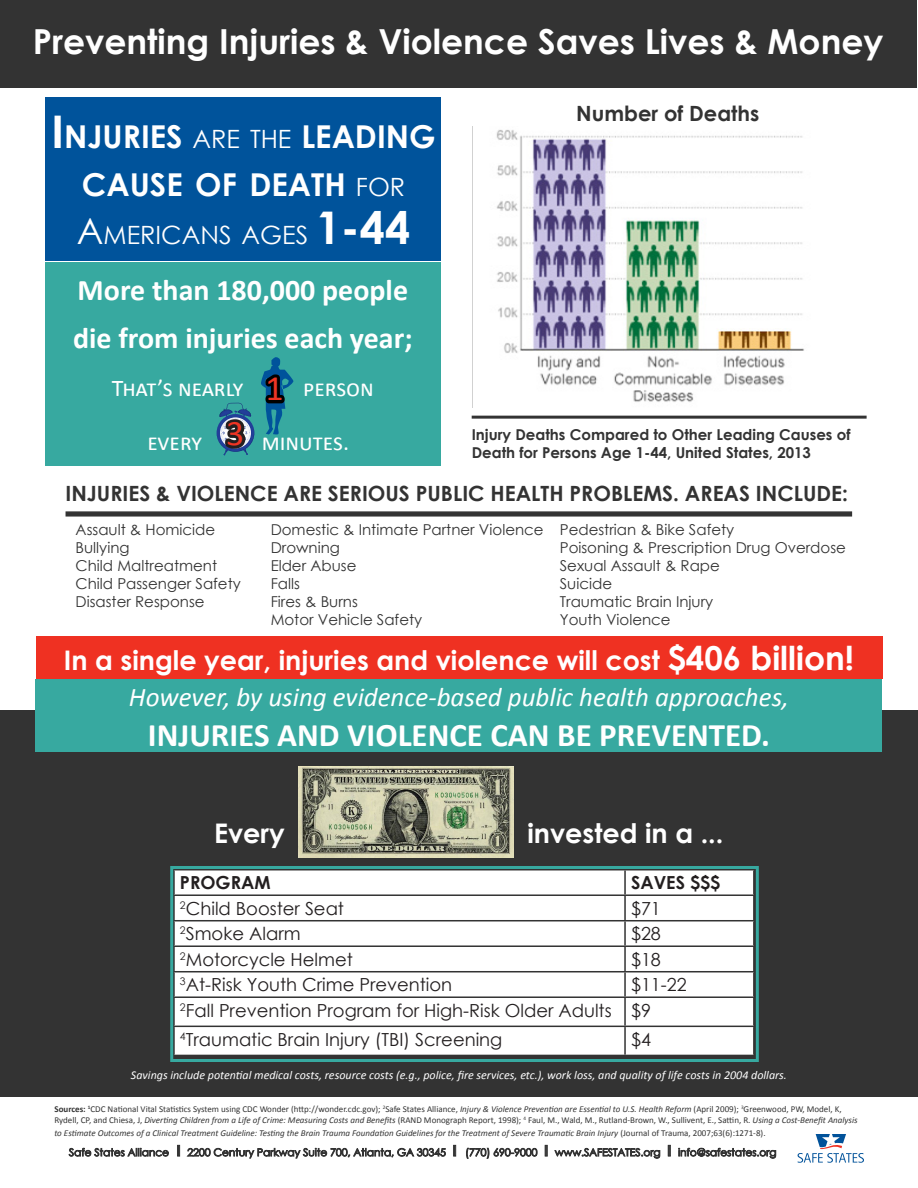
<style>
.page{position:relative;width:918px;height:1188px;background:#fff}
.page>*{position:absolute;margin:0;border:0;box-sizing:border-box;transform-origin:0 0}
.t1{font:36px "Calibri";color:#ee3524}
.t2{font:700 34.5px "Century Gothic";color:#fff}
.t3{font:700 33px "Calibri";color:#fff}
.t4{font:700 31.5px/48px "Century Gothic";color:#fff;text-align:center}
.t5{font:700 30px "Calibri";color:#fff}
.t6{font:700 27px "Century Gothic";color:#fff}
.t7{font:italic 27px "Calibri";color:#fff}
.t8{font:25.2px "Century Gothic";color:#fff}
.t9{font:24px "Calibri";color:#fff}
.t10{font:700 21px "Century Gothic";color:#333}
.t11{font:18px "Century Gothic";color:#231f20}
.t12{font:700 18px "Century Gothic";color:#231f20}
.t13{font:15px "Century Gothic";color:#333}
.t14{font:700 15px/18px "Century Gothic";color:#333}
.t15{font:italic 12px "Calibri";color:#fff}
.t16{font:9px/10.8px "Calibri";color:#333}
.t17{font:italic 9px "Calibri";color:#333}
.s1{font-size:45px}
.s2{font-weight:400;font-size:25.2px}
.s3{font-size:36px}
.s4{font-weight:700;font-size:45px}
.s5{font-size:33px}
.s6{font-weight:700}
.s7{font-style:italic}
.s8{font-style:normal}
</style>
<div class="page">
<div style="left:0;top:710px;width:918px;height:386px;background:#333"></div>
<div style="left:45px;top:97px;width:396px;height:164px;background:#00539b"></div>
<div style="left:1px;top:1px;width:916px;height:87px;background:#333"></div>
<div style="left:45px;top:262px;width:396px;height:203px;background:#37a9a0"></div>
<svg style="left:261px;top:357px;width:33px;height:78px"></svg>
<svg style="left:217px;top:403px;width:37px;height:52px"></svg>
<div style="left:175px;top:870px;width:578px;height:50px;background:#fff"></div>
<div style="left:175px;top:921px;width:578px;height:134px;background:#fff"></div>
<hr style="left:624px;top:870px;width:2px;height:24px;background:#333">
<hr style="left:173px;top:894px;width:452px;height:2px;background:#333">
<hr style="left:625px;top:894px;width:130px;height:2px;background:#333">
<hr style="left:624px;top:896px;width:2px;height:24px;background:#333">
<hr style="left:624px;top:921px;width:2px;height:24px;background:#333">
<hr style="left:173px;top:945px;width:452px;height:2px;background:#333">
<hr style="left:625px;top:945px;width:130px;height:2px;background:#333">
<hr style="left:624px;top:947px;width:2px;height:24px;background:#333">
<hr style="left:173px;top:971px;width:452px;height:1px;background:#333">
<hr style="left:625px;top:971px;width:130px;height:1px;background:#333">
<hr style="left:624px;top:972px;width:2px;height:24px;background:#333">
<hr style="left:173px;top:996px;width:452px;height:2px;background:#333">
<hr style="left:625px;top:996px;width:130px;height:2px;background:#333">
<hr style="left:624px;top:998px;width:2px;height:28px;background:#333">
<hr style="left:173px;top:1026px;width:452px;height:1px;background:#333">
<hr style="left:625px;top:1026px;width:130px;height:1px;background:#333">
<hr style="left:624px;top:1027px;width:2px;height:28px;background:#333">
<div style="left:170px;top:866px;width:589px;height:196px;border:3px solid #37a9a0"></div>
<div style="left:36px;top:679px;width:846px;height:73px;background:#37a9a0"></div>
<div style="left:36px;top:636px;width:846px;height:43px;background:#ef3122"></div>
<svg style="left:66px;top:511px;width:786px;height:6px;background:#4f4f4f"></svg>
<svg style="left:68px;top:1147px;width:101px;height:10px"></svg>
<svg style="left:178px;top:1145px;width:2px;height:11px"></svg>
<svg style="left:187px;top:1147px;width:259px;height:12px"></svg>
<svg style="left:454px;top:1145px;width:2px;height:11px"></svg>
<svg style="left:466px;top:1147px;width:72px;height:12px"></svg>
<svg style="left:545px;top:1145px;width:2px;height:11px"></svg>
<svg style="left:554px;top:1148px;width:107px;height:11px"></svg>
<svg style="left:668px;top:1145px;width:2px;height:11px"></svg>
<svg style="left:678px;top:1147px;width:99px;height:12px"></svg>
<img style="left:298px;top:766px;width:216px;height:91px">
<svg style="left:798px;top:1134px;width:66px;height:29px"></svg>
<img style="left:472px;top:126px;width:332px;height:282px">
<hr style="left:472px;top:416px;width:395px;height:3px;background:#333">
<p class="t2" style="left:33px;top:15px;width:852px">Preventing Injuries &amp; Violence Saves Lives &amp; Money</p>
<p class="t4" style="left:52px;top:111px;width:386px"><span class="s1">I</span>NJURIES <span class="s2">ARE THE</span> LEADING<br>CAUSE OF DEATH <span class="s2">FOR</span></p>
<p class="t8" style="left:77px;top:217px;width:335px"><span class="s3">A</span>MERICANS AGES <span class="s4">1-44</span></p>
<p class="t5" style="left:78px;top:271px;width:332px">More than 180,000 people</p>
<p class="t5" style="left:73px;top:319px;width:341px">die from injuries each year;</p>
<p class="t9" style="left:112px;top:373px;width:133px">That’s nearly</p>
<p class="t9" style="left:303px;top:373px;width:72px">person</p>
<p class="t1" style="left:265px;top:366px;width:20px">1</p>
<p class="t1" style="left:226px;top:411px;width:20px">3</p>
<p class="t9" style="left:147px;top:427px;width:56px">every</p>
<p class="t9" style="left:262px;top:427px;width:89px">minutes.</p>
<p class="t10" style="left:576px;top:97px;width:185px">Number of Deaths</p>
<p class="t14" style="left:472px;top:425px;width:380px">Injury Deaths Compared to Other Leading Causes of<br>Death for Persons Age 1-44, United States, 2013</p>
<p class="t10" style="left:65px;top:478px;width:784px">INJURIES &amp; VIOLENCE ARE SERIOUS PUBLIC HEALTH PROBLEMS. AREAS INCLUDE:</p>
<p class="t13" style="left:76px;top:519px;width:141px">Assault &amp; Homicide</p>
<p class="t13" style="left:76px;top:537px;width:56px">Bullying</p>
<p class="t13" style="left:76px;top:555px;width:143px">Child Maltreatment</p>
<p class="t13" style="left:76px;top:573px;width:167px">Child Passenger Safety</p>
<p class="t13" style="left:76px;top:591px;width:130px">Disaster Response</p>
<p class="t13" style="left:271px;top:519px;width:275px">Domestic &amp; Intimate Partner Violence</p>
<p class="t13" style="left:271px;top:537px;width:71px">Drowning</p>
<p class="t13" style="left:271px;top:555px;width:87px">Elder Abuse</p>
<p class="t13" style="left:271px;top:573px;width:31px">Falls</p>
<p class="t13" style="left:271px;top:591px;width:89px">Fires &amp; Burns</p>
<p class="t13" style="left:271px;top:609px;width:153px">Motor Vehicle Safety</p>
<p class="t13" style="left:560px;top:519px;width:176px">Pedestrian &amp; Bike Safety</p>
<p class="t13" style="left:560px;top:537px;width:288px">Poisoning &amp; Prescription Drug Overdose</p>
<p class="t13" style="left:560px;top:555px;width:162px">Sexual Assault &amp; Rape</p>
<p class="t13" style="left:560px;top:573px;width:54px">Suicide</p>
<p class="t13" style="left:560px;top:591px;width:155px">Traumatic Brain Injury</p>
<p class="t13" style="left:560px;top:609px;width:112px">Youth Violence</p>
<p class="t6" style="left:64px;top:640px;width:792px">In a single year, injuries and violence will cost <span class="s5">$406 billion!</span></p>
<p class="t7" style="left:129px;top:679px;width:662px">However, by using evidence-based public health approaches,</p>
<p class="t3" style="left:148px;top:714px;width:624px">INJURIES AND VIOLENCE CAN BE PREVENTED.</p>
<p class="t6" style="left:214px;top:812px;width:72px">Every</p>
<p class="t6" style="left:527px;top:813px;width:198px">invested in a ...</p>
<p class="t12" style="left:180px;top:869px;width:92px">PROGRAM</p>
<p class="t12" style="left:631px;top:869px;width:91px">SAVES $$$</p>
<p class="t11" style="left:180px;top:896px;width:166px"><sup>2</sup>Child Booster Seat</p>
<p class="t11" style="left:631px;top:896px;width:31px">$71</p>
<p class="t11" style="left:180px;top:921px;width:122px"><sup>2</sup>Smoke Alarm</p>
<p class="t11" style="left:631px;top:921px;width:31px">$28</p>
<p class="t11" style="left:180px;top:947px;width:174px"><sup>2</sup>Motorcycle Helmet</p>
<p class="t11" style="left:631px;top:947px;width:31px">$18</p>
<p class="t11" style="left:180px;top:972px;width:274px"><sup>3</sup>At-Risk Youth Crime Prevention</p>
<p class="t11" style="left:631px;top:972px;width:57px">$11-22</p>
<p class="t11" style="left:180px;top:998px;width:433px"><sup>2</sup>Fall Prevention Program for High-Risk Older Adults</p>
<p class="t11" style="left:631px;top:998px;width:21px">$9</p>
<p class="t11" style="left:180px;top:1027px;width:324px"><sup>4</sup>Traumatic Brain Injury (TBI) Screening</p>
<p class="t11" style="left:631px;top:1027px;width:21px">$4</p>
<p class="t15" style="left:131px;top:1067px;width:657px">Savings include potential medical costs, resource costs (e.g., police, fire services, etc.), work loss, and quality of life costs in 2004 dollars.</p>
<p class="t16" style="left:54px;top:1104px;width:805px"><span class="s6">Sources:</span> <sup>1</sup>CDC National Vital Statistics System using CDC Wonder (http://wonder.cdc.gov); <sup>2</sup>Safe States Alliance, <span class="s7">Injury &amp; Violence Prevention are Essential to U.S. Health Reform</span> (April 2009); <sup>3</sup>Greenwood, PW, Model, K,<br>Rydell, CP, and Chiesa, J, <span class="s7">Diverting Children from a Life of Crime: Measuring Costs and Benefits</span> (RAND Monograph Report, 1998); <sup>4</sup> Faul, M., Wald, M., Rutland-Brown, W., Sullivent, E., Sattin, R. <span class="s7">Using a Cost-Benefit Analysis</span></p>
<p class="t17" style="left:54px;top:1127px;width:713px">to Estimate Outcomes of a Clinical Treatment Guideline: Testing the Brain Trauma Foundation Guidelines for the Treatment of Severe Traumatic Brain Injury <span class="s8">(Journal of Trauma, 2007;63(6):1271-8).</span></p>
</div>
